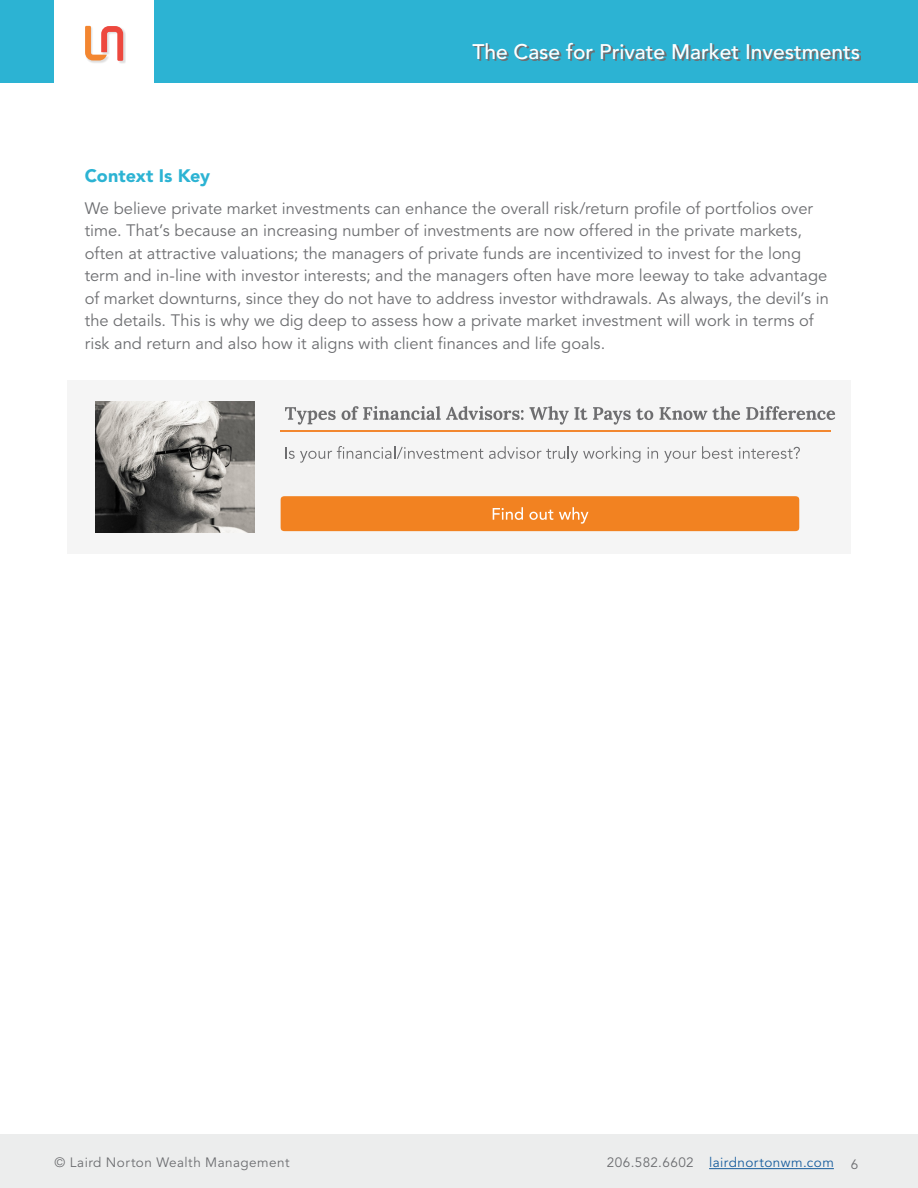
<style>
.page{position:relative;width:918px;height:1188px;background:#fff}
.page>*{position:absolute;margin:0;border:0;box-sizing:border-box;transform-origin:0 0}
.t1{font:500 21px "Avenir LT Std";color:#fff}
.t2{font:900 18px "Avenir LT Std";color:#2cb3d3}
.t3{font:16.5px/22.5px "Avenir LT Std";color:#6d6e71}
.t4{font:13.5px "Avenir LT Std";letter-spacing:.035em;color:#6d6e71}
.t5{font:13.5px "Avenir LT Std";letter-spacing:.035em;color:#175d9e}
.s1{color:#6d6e71}
</style>
<div class="page">
<div style="left:85px;top:26px;width:41px;height:38px;background:#231f20;opacity:.15"></div>
<svg style="left:85px;top:26px;width:38px;height:35px"></svg>
<div style="left:0;top:0;width:54px;height:83px;background:#2cb3d3"></div>
<div style="left:154px;top:0;width:764px;height:83px;background:#2cb3d3"></div>
<svg style="left:474px;top:45px;width:387px;height:16px"></svg>
<div style="left:0;top:1134px;width:918px;height:54px;background:#eceded"></div>
<hr style="left:709px;top:1168px;width:125px;height:1px;background:#175d9e">
<div style="left:67px;top:380px;width:784px;height:174px;background:#f5f5f5"></div>
<svg style="left:285px;top:407px;width:51px;height:18px"></svg>
<svg style="left:342px;top:406px;width:311px;height:19px"></svg>
<svg style="left:659px;top:406px;width:81px;height:14px"></svg>
<svg style="left:746px;top:406px;width:89px;height:14px"></svg>
<hr style="left:281px;top:431px;width:550px;height:1px;background:#f28730">
<svg style="left:285px;top:446px;width:198px;height:17px"></svg>
<svg style="left:489px;top:446px;width:151px;height:17px"></svg>
<svg style="left:647px;top:447px;width:11px;height:12px"></svg>
<svg style="left:664px;top:451px;width:32px;height:12px"></svg>
<svg style="left:702px;top:446px;width:31px;height:13px"></svg>
<svg style="left:739px;top:447px;width:61px;height:12px"></svg>
<div style="left:281px;top:496px;width:518px;height:35px;background:#f28221;border-radius:4px"></div>
<svg style="left:493px;top:507px;width:30px;height:13px"></svg>
<svg style="left:529px;top:510px;width:24px;height:10px"></svg>
<svg style="left:559px;top:507px;width:29px;height:17px"></svg>
<img style="left:95px;top:402px;width:159px;height:131px">
<p class="t1" style="left:472px;top:40px;width:389px">The Case for Private Market Investments</p>
<p class="t2" style="left:85px;top:168px;width:127px">Context Is Key</p>
<p class="t3" style="left:85px;top:198px;width:746px">We believe private market investments can enhance the overall risk/return profile of portfolios over time. That’s because an increasing number of investments are now offered in the private markets, often at attractive valuations; the managers of private funds are incentivized to invest for the long term and in-line with investor interests; and the managers often have more leeway to take advantage of market downturns, since they do not have to address investor withdrawals. As always, the devil’s in the details. This is why we dig deep to assess how a private market investment will work in terms of risk and return and also how it aligns with client finances and life goals.</p>
<p class="t4" style="left:55px;top:1157px;width:237px">© Laird Norton Wealth Management</p>
<p class="t5" style="left:607px;top:1157px;width:229px"><span class="s1">206.582.6602</span> lairdnortonwm.com</p>
<p class="t4" style="left:851px;top:1158px;width:9px">6</p>
</div>
